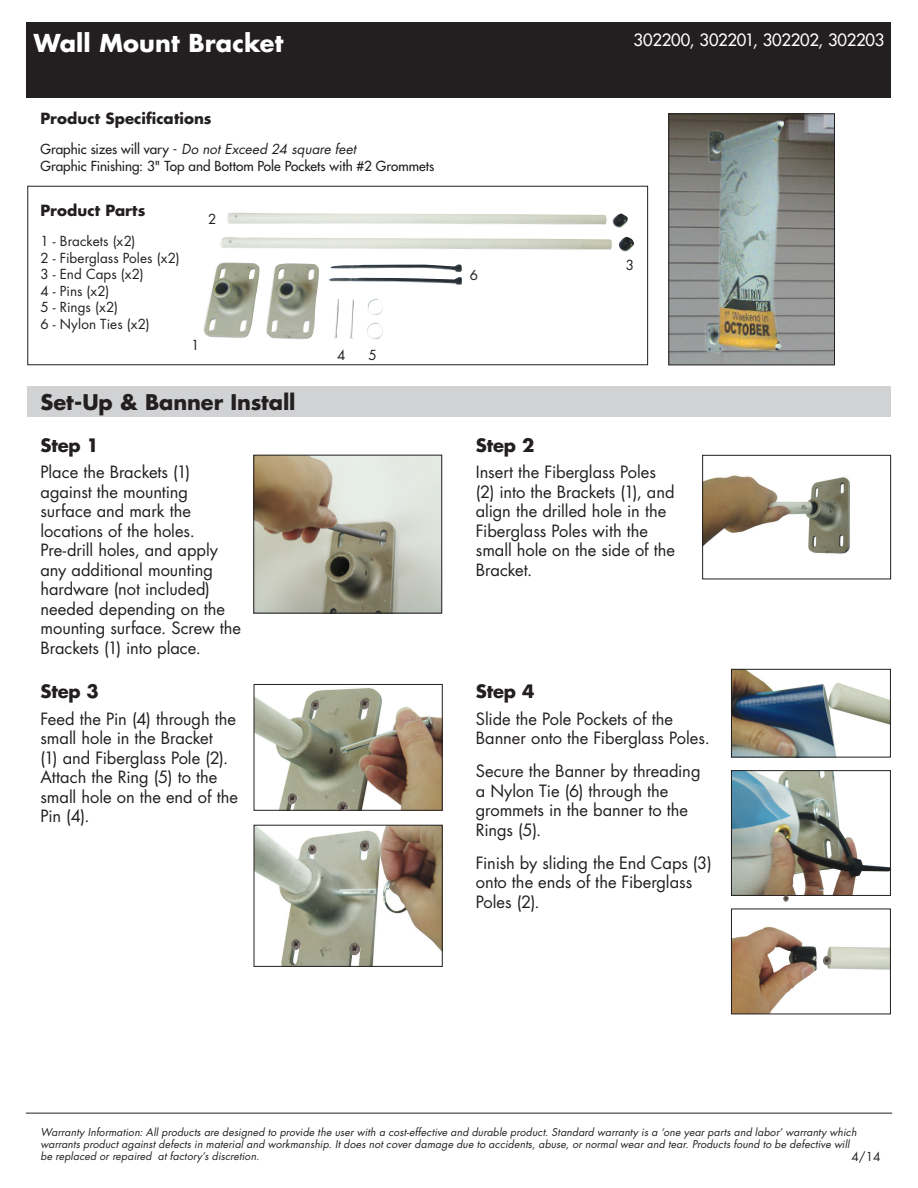
<style>
.page{position:relative;width:918px;height:1188px;background:#fff}
.page>*{position:absolute;margin:0;border:0;box-sizing:border-box;transform-origin:0 0}
.Product_Name___Item{font:700 24px "Futura";letter-spacing:.005em;color:#fff}
.Step_Section_Titles{font:700 21px "Futura";letter-spacing:-.005em;color:#231f20}
.Step_1__Step_2_etc{font:700 18px "Futura";letter-spacing:-.01em;color:#231f20}
.Steps_Body_Copy{font:16.5px/19.5px "Futura";letter-spacing:-.005em;color:#231f20}
.Product_Name___Item-2{font:16.5px "Futura";letter-spacing:-.015em;color:#fff}
.Product_Spec__Bold_T{font:700 15px "Futura";letter-spacing:.005em;color:#231f20}
.Product_Spec_Body_Co{font:13.5px "Futura";letter-spacing:.005em;color:#231f20}
.Product_Spec_Body_Co-2{font:13.5px "Futura";color:#231f20}
.Product_Spec_Body_Co-3{font:italic 13.5px "Futura";letter-spacing:.005em;color:#231f20}
.t1{font:12px "Futura";color:#231f20}
.Captions{font:italic 10.5px/12px "Futura";letter-spacing:.015em;color:#231f20}
.s1{font-style:normal}
</style>
<div class="page">
<div style="left:27px;top:22px;width:864px;height:75px;background:#231f20"></div>
<div style="left:27px;top:186px;width:621px;height:179px;border:1px solid #231f20"></div>
<img style="left:203px;top:213px;width:431px;height:127px">
<div style="left:27px;top:387px;width:864px;height:30px;background:#d1d2d4"></div>
<img style="left:671px;top:116px;width:162px;height:247px">
<div style="left:669px;top:114px;width:166px;height:251px;border:1px solid #231f20"></div>
<img style="left:256px;top:457px;width:184px;height:154px">
<div style="left:254px;top:455px;width:188px;height:158px;border:1px solid #231f20"></div>
<img style="left:704px;top:475px;width:146px;height:79px">
<div style="left:702px;top:455px;width:189px;height:124px;border:1px solid #231f20"></div>
<img style="left:733px;top:671px;width:156px;height:84px">
<div style="left:731px;top:669px;width:160px;height:88px;border:1px solid #231f20"></div>
<img style="left:733px;top:927px;width:156px;height:85px">
<div style="left:731px;top:909px;width:160px;height:105px;border:1px solid #231f20"></div>
<img style="left:733px;top:772px;width:156px;height:122px">
<div style="left:731px;top:770px;width:160px;height:126px;border:1px solid #231f20"></div>
<svg style="left:818px;top:888px;width:6px;height:3px"></svg>
<svg style="left:783px;top:895px;width:6px;height:7px"></svg>
<svg style="left:823px;top:956px;width:9px;height:10px"></svg>
<img style="left:256px;top:827px;width:184px;height:138px">
<div style="left:254px;top:825px;width:188px;height:142px;border:1px solid #231f20"></div>
<svg style="left:360px;top:840px;width:10px;height:12px"></svg>
<svg style="left:308px;top:845px;width:9px;height:10px"></svg>
<svg style="left:291px;top:939px;width:10px;height:12px"></svg>
<img style="left:349px;top:942px;width:12px;height:14px">
<img style="left:256px;top:688px;width:184px;height:120px">
<div style="left:254px;top:684px;width:188px;height:126px;border:1px solid #231f20"></div>
<svg style="left:359px;top:698px;width:11px;height:12px"></svg>
<svg style="left:310px;top:700px;width:10px;height:11px"></svg>
<svg style="left:287px;top:793px;width:11px;height:12px"></svg>
<svg style="left:337px;top:801px;width:12px;height:9px"></svg>
<hr style="left:26px;top:1113px;width:866px;height:1px;background:#231f20">
<p class="Product_Name___Item" style="left:34px;top:27px;width:251px">Wall Mount Bracket</p>
<p class="Product_Name___Item-2" style="left:634px;top:29px;width:252px">302200, 302201, 302202, 302203</p>
<p class="Product_Spec__Bold_T" style="left:40px;top:108px;width:173px">Product Specifications</p>
<p class="Product_Spec_Body_Co-3" style="left:40px;top:140px;width:317px"><span class="s1">Graphic sizes will vary -</span> Do not Exceed 24 square feet</p>
<p class="Product_Spec_Body_Co-2" style="left:40px;top:157px;width:395px">Graphic Finishing: 3" Top and Bottom Pole Pockets with #2 Grommets</p>
<p class="Product_Spec__Bold_T" style="left:40px;top:200px;width:106px">Product Parts</p>
<p class="Product_Spec_Body_Co" style="left:40px;top:232px;width:97px">1 - Brackets (x2)</p>
<p class="Product_Spec_Body_Co" style="left:40px;top:249px;width:141px">2 - Fiberglass Poles (x2)</p>
<p class="Product_Spec_Body_Co" style="left:40px;top:265px;width:105px">3 - End Caps (x2)</p>
<p class="Product_Spec_Body_Co" style="left:40px;top:282px;width:70px">4 - Pins (x2)</p>
<p class="Product_Spec_Body_Co" style="left:40px;top:298px;width:79px">5 - Rings (x2)</p>
<p class="Product_Spec_Body_Co" style="left:40px;top:315px;width:111px">6 - Nylon Ties (x2)</p>
<p class="Product_Spec_Body_Co" style="left:191px;top:336px;width:10px">1</p>
<p class="Product_Spec_Body_Co" style="left:208px;top:210px;width:10px">2</p>
<p class="Product_Spec_Body_Co" style="left:337px;top:345px;width:10px">4</p>
<p class="Product_Spec_Body_Co" style="left:369px;top:345px;width:10px">5</p>
<p class="Step_Section_Titles" style="left:40px;top:388px;width:257px">Set-Up &amp; Banner Install</p>
<p class="Step_1__Step_2_etc" style="left:40px;top:433px;width:60px">Step 1</p>
<p class="Steps_Body_Copy" style="left:40px;top:462px;width:202px">Place the Brackets (1) against the mounting surface and mark the locations of the holes.<br>Pre-drill holes, and apply any additional mounting hardware (not included) needed depending on the mounting surface. Screw the<br>Brackets (1) into place.</p>
<p class="Step_1__Step_2_etc" style="left:40px;top:679px;width:60px">Step 3</p>
<p class="Steps_Body_Copy" style="left:40px;top:709px;width:199px">Feed the Pin (4) through the small hole in the Bracket<br>(1) and Fiberglass Pole (2).<br>Attach the Ring (5) to the small hole on the end of the<br>Pin (4).</p>
<p class="Product_Spec_Body_Co" style="left:470px;top:266px;width:10px">6</p>
<p class="Product_Spec_Body_Co" style="left:626px;top:256px;width:10px">3</p>
<p class="Step_1__Step_2_etc" style="left:476px;top:433px;width:60px">Step 2</p>
<p class="Steps_Body_Copy" style="left:476px;top:462px;width:201px">Insert the Fiberglass Poles (2) into the Brackets (1), and align the drilled hole in the<br>Fiberglass Poles with the small hole on the side of the<br>Bracket.</p>
<p class="Step_1__Step_2_etc" style="left:476px;top:679px;width:60px">Step 4</p>
<p class="Steps_Body_Copy" style="left:476px;top:709px;width:235px">Slide the Pole Pockets of the<br>Banner onto the Fiberglass Poles.</p>
<p class="Steps_Body_Copy" style="left:476px;top:761px;width:226px">Secure the Banner by threading a Nylon Tie (6) through the grommets in the banner to the<br>Rings (5).</p>
<p class="Steps_Body_Copy" style="left:476px;top:853px;width:237px">Finish by sliding the End Caps (3) onto the ends of the Fiberglass<br>Poles (2).</p>
<p class="Captions" style="left:40px;top:1126px;width:818px">Warranty Information: All products are designed to provide the user with a cost-effective and durable product. Standard warranty is a ‘one year parts and labor’ warranty which warrants product against defects in material and workmanship. It does not cover damage due to accidents, abuse, or normal wear and tear. Products found to be defective will be replaced or repaired at factory’s discretion.</p>
<p class="t1" style="left:851px;top:1148px;width:31px">4/14</p>
</div>
